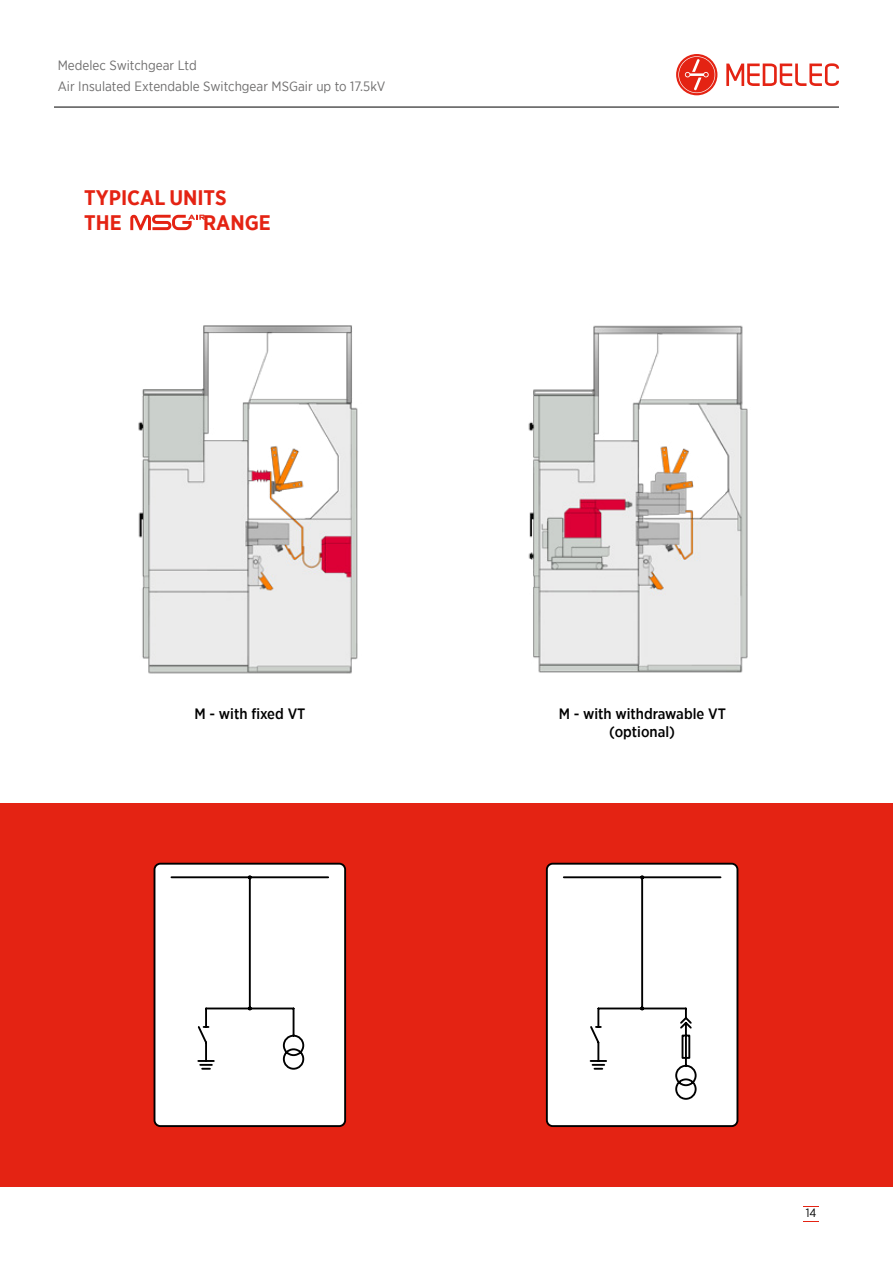
<style>
.page{position:relative;width:893px;height:1263px;background:#fff}
.page>*{position:absolute;margin:0;border:0;box-sizing:border-box;transform-origin:0 0}
.t1{font:700 21px/25.2px "Gotham Narrow";color:#e42313}
.t2{font:500 15px/18px "Gotham Narrow";color:#000;text-align:center}
.t3{font:13.5px/21px "Gotham Narrow";color:#706f6f}
.t4{font:12px "Gotham Narrow";color:#000}
</style>
<div class="page">
<div style="left:0;top:803px;width:893px;height:383px;background:#e42313"></div>
<svg style="left:545px;top:862px;width:194px;height:265px;background:#efecec"></svg>
<img style="left:528px;top:325px;width:220px;height:348px">
<svg style="left:130px;top:215px;width:76px;height:15px"></svg>
<svg style="left:153px;top:862px;width:194px;height:265px;background:#f0eeee"></svg>
<img style="left:138px;top:325px;width:220px;height:349px">
<svg style="left:676px;top:54px;width:41px;height:41px"></svg>
<svg style="left:678px;top:56px;width:37px;height:37px"></svg>
<svg style="left:726px;top:63px;width:113px;height:23px"></svg>
<hr style="left:54px;top:107px;width:785px;height:1px;background:#000">
<svg style="left:803px;top:1221px;width:16px;height:1px"></svg>
<p class="t3" style="left:58px;top:54px;width:329px">Medelec Switchgear Ltd<br>Air Insulated Extendable Switchgear MSGair up to 17.5kV</p>
<h1 class="t1" style="left:84px;top:184px;width:144px">TYPICAL UNITS<br>THE</h1>
<h1 class="t1" style="left:203px;top:210px;width:69px">RANGE</h1>
<p class="t2" style="left:195px;top:704px;width:112px">M - with fixed VT</p>
<p class="t2" style="left:559px;top:704px;width:169px">M - with withdrawable VT (optional)</p>
<p class="t4" style="left:806px;top:1205px;width:12px">14</p>
</div>
